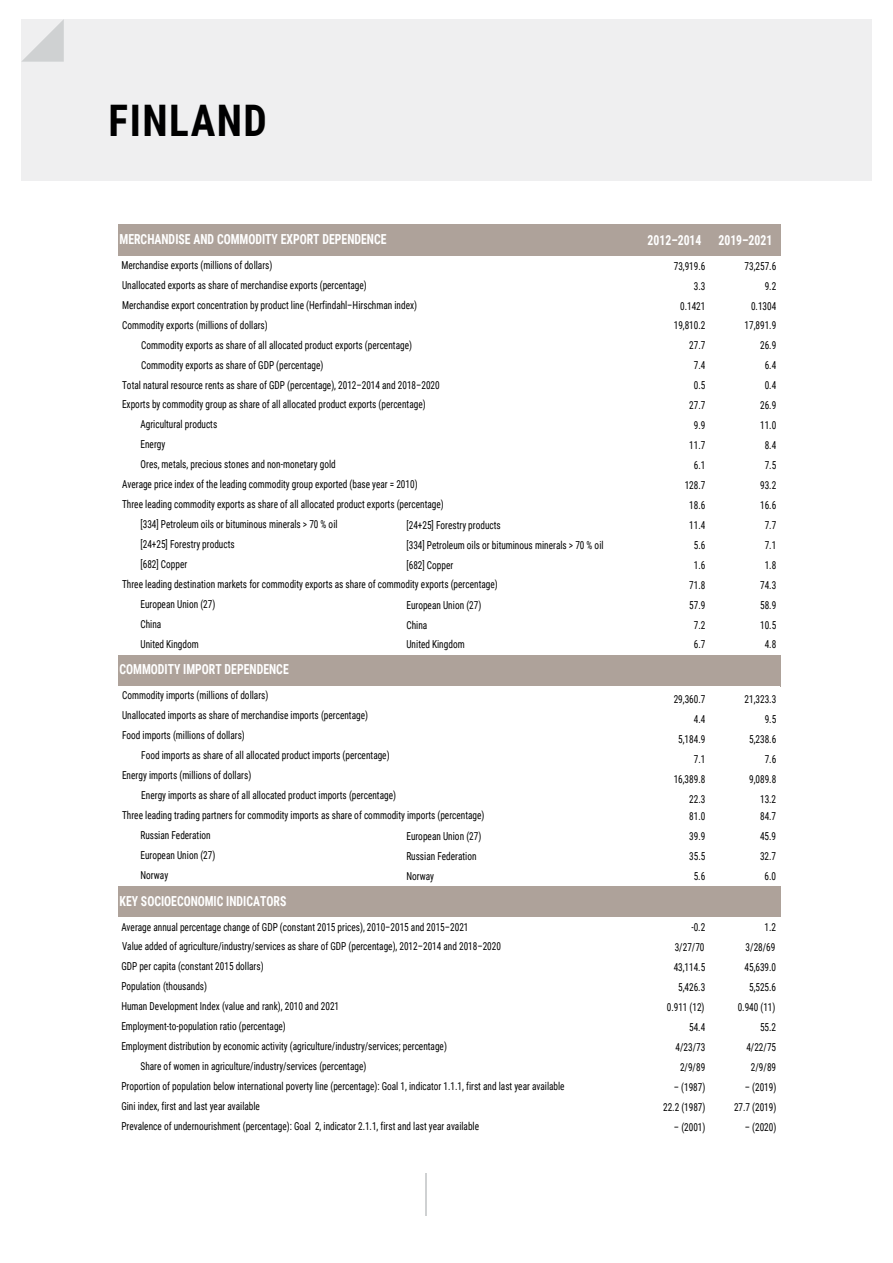
<style>
.page{position:relative;width:893px;height:1263px;background:#fff}
.page>*{position:absolute;margin:0;border:0;box-sizing:border-box;transform-origin:0 0}
.t1{font:700 43.5px "Roboto Condensed";letter-spacing:.035em;color:#000;scale:.95 1}
.t2{font:700 13.8px "Roboto Condensed";color:#fff;scale:.85 1}
.t3{font:10.95px/20px "Roboto Condensed";color:#000;scale:.85 1}
</style>
<div class="page">
<div style="left:425px;top:1174px;width:43px;height:42px;background:linear-gradient(to bottom,#fff,#fff)"></div>
<div style="left:21px;top:19px;width:851px;height:162px;background:#efeff0"></div>
<svg style="left:22px;top:19px;width:42px;height:43px"></svg>
<div style="left:118px;top:225px;width:662px;height:31px;background:#aea29a"></div>
<div style="left:118px;top:654px;width:662px;height:32px;background:#aea29a"></div>
<div style="left:118px;top:886px;width:662px;height:32px;background:#aea29a"></div>
<div style="left:118px;top:917px;width:662px;height:218px;background:#fff"></div>
<div style="left:428px;top:1173px;width:44px;height:45px;background:#fff"></div>
<h1 class="t1" style="left:109px;top:90px;width:168px">FINLAND</h1>
<p class="t2" style="left:120px;top:229px;width:316px">MERCHANDISE AND COMMODITY EXPORT DEPENDENCE</p>
<p class="t2" style="left:648px;top:230px;width:148px">2012–2014 2019–2021</p>
<p class="t3" style="left:674px;top:255px;width:39px">73,919.6</p>
<p class="t3" style="left:745px;top:255px;width:39px">73,257.6</p>
<p class="t3" style="left:694px;top:275px;width:15px">3.3</p>
<p class="t3" style="left:765px;top:275px;width:15px">9.2</p>
<p class="t3" style="left:680px;top:295px;width:31px">0.1421</p>
<p class="t3" style="left:751px;top:295px;width:31px">0.1304</p>
<p class="t3" style="left:674px;top:315px;width:39px">19,810.2</p>
<p class="t3" style="left:745px;top:315px;width:39px">17,891.9</p>
<p class="t3" style="left:689px;top:335px;width:20px">27.7</p>
<p class="t3" style="left:760px;top:335px;width:20px">26.9</p>
<p class="t3" style="left:694px;top:355px;width:15px">7.4</p>
<p class="t3" style="left:765px;top:355px;width:15px">6.4</p>
<p class="t3" style="left:694px;top:375px;width:15px">0.5</p>
<p class="t3" style="left:765px;top:375px;width:15px">0.4</p>
<p class="t3" style="left:689px;top:395px;width:20px">27.7</p>
<p class="t3" style="left:760px;top:395px;width:20px">26.9</p>
<p class="t3" style="left:694px;top:415px;width:15px">9.9</p>
<p class="t3" style="left:760px;top:415px;width:20px">11.0</p>
<p class="t3" style="left:689px;top:435px;width:20px">11.7</p>
<p class="t3" style="left:765px;top:435px;width:15px">8.4</p>
<p class="t3" style="left:694px;top:455px;width:15px">6.1</p>
<p class="t3" style="left:765px;top:455px;width:15px">7.5</p>
<p class="t3" style="left:685px;top:475px;width:26px">128.7</p>
<p class="t3" style="left:760px;top:475px;width:20px">93.2</p>
<p class="t3" style="left:689px;top:495px;width:20px">18.6</p>
<p class="t3" style="left:760px;top:495px;width:20px">16.6</p>
<p class="t3" style="left:121px;top:255px;width:179px">Merchandise exports (millions of dollars)</p>
<p class="t3" style="left:122px;top:275px;width:289px">Unallocated exports as share of merchandise exports (percentage)</p>
<p class="t3" style="left:122px;top:294px;width:349px">Merchandise export concentration by product line (Herfindahl–Hirschman index)</p>
<p class="t3" style="left:122px;top:314px;width:173px">Commodity exports (millions of dollars)</p>
<p class="t3" style="left:141px;top:334px;width:320px">Commodity exports as share of all allocated product exports (percentage)</p>
<p class="t3" style="left:141px;top:354px;width:216px">Commodity exports as share of GDP (percentage)</p>
<p class="t3" style="left:122px;top:374px;width:375px">Total natural resource rents as share of GDP (percentage), 2012–2014 and 2018–2020</p>
<p class="t3" style="left:140px;top:414px;width:92px">Agricultural products</p>
<p class="t3" style="left:122px;top:394px;width:359px">Exports by commodity group as share of all allocated product exports (percentage)</p>
<p class="t3" style="left:140px;top:434px;width:231px">Energy<br>Ores, metals, precious stones and non-monetary gold</p>
<p class="t3" style="left:122px;top:474px;width:349px">Average price index of the leading commodity group exported (base year = 2010)</p>
<p class="t3" style="left:140px;top:494px;width:358px;text-indent:-18px">Three leading commodity exports as share of all allocated product exports (percentage) [334] Petroleum oils or bituminous minerals &gt; 70 % oil<br>[24+25] Forestry products<br>[682] Copper</p>
<p class="t3" style="left:140px;top:593px;width:90px">European Union (27)<br>China<br>United Kingdom</p>
<p class="t3" style="left:406px;top:515px;width:112px">[24+25] Forestry products</p>
<p class="t3" style="left:689px;top:515px;width:20px">11.4</p>
<p class="t3" style="left:765px;top:515px;width:15px">7.7</p>
<p class="t3" style="left:406px;top:534px;width:233px">[334] Petroleum oils or bituminous minerals &gt; 70 % oil</p>
<p class="t3" style="left:694px;top:534px;width:15px">5.6</p>
<p class="t3" style="left:765px;top:534px;width:15px">7.1</p>
<p class="t3" style="left:406px;top:554px;width:57px">[682] Copper</p>
<p class="t3" style="left:694px;top:554px;width:15px">1.6</p>
<p class="t3" style="left:765px;top:554px;width:15px">1.8</p>
<p class="t3" style="left:689px;top:574px;width:20px">71.8</p>
<p class="t3" style="left:760px;top:574px;width:20px">74.3</p>
<p class="t3" style="left:406px;top:594px;width:90px">European Union (27)</p>
<p class="t3" style="left:689px;top:594px;width:20px">57.9</p>
<p class="t3" style="left:760px;top:594px;width:20px">58.9</p>
<p class="t3" style="left:406px;top:614px;width:26px">China</p>
<p class="t3" style="left:694px;top:614px;width:15px">7.2</p>
<p class="t3" style="left:760px;top:614px;width:20px">10.5</p>
<p class="t3" style="left:406px;top:634px;width:70px">United Kingdom</p>
<p class="t3" style="left:694px;top:634px;width:15px">6.7</p>
<p class="t3" style="left:765px;top:634px;width:15px">4.8</p>
<p class="t3" style="left:122px;top:574px;width:443px">Three leading destination markets for commodity exports as share of commodity exports (percentage)</p>
<p class="t2" style="left:120px;top:660px;width:201px">COMMODITY IMPORT DEPENDENCE</p>
<p class="t3" style="left:122px;top:685px;width:174px">Commodity imports (millions of dollars)</p>
<p class="t3" style="left:122px;top:725px;width:146px">Food imports (millions of dollars)</p>
<p class="t3" style="left:141px;top:745px;width:294px">Food imports as share of all allocated product imports (percentage)</p>
<p class="t3" style="left:122px;top:765px;width:153px">Energy imports (millions of dollars)</p>
<p class="t3" style="left:141px;top:785px;width:301px">Energy imports as share of all allocated product imports (percentage)</p>
<p class="t3" style="left:122px;top:705px;width:291px">Unallocated imports as share of merchandise imports (percentage)</p>
<p class="t3" style="left:122px;top:805px;width:428px">Three leading trading partners for commodity imports as share of commodity imports (percentage)</p>
<p class="t3" style="left:674px;top:689px;width:39px">29,360.7</p>
<p class="t3" style="left:745px;top:689px;width:39px">21,323.3</p>
<p class="t3" style="left:694px;top:708px;width:15px">4.4</p>
<p class="t3" style="left:765px;top:708px;width:15px">9.5</p>
<p class="t3" style="left:678px;top:728px;width:33px">5,184.9</p>
<p class="t3" style="left:749px;top:728px;width:33px">5,238.6</p>
<p class="t3" style="left:694px;top:748px;width:15px">7.1</p>
<p class="t3" style="left:765px;top:748px;width:15px">7.6</p>
<p class="t3" style="left:674px;top:768px;width:39px">16,389.8</p>
<p class="t3" style="left:749px;top:768px;width:33px">9,089.8</p>
<p class="t3" style="left:689px;top:788px;width:20px">22.3</p>
<p class="t3" style="left:760px;top:788px;width:20px">13.2</p>
<p class="t3" style="left:689px;top:805px;width:20px">81.0</p>
<p class="t3" style="left:760px;top:805px;width:20px">84.7</p>
<p class="t3" style="left:140px;top:825px;width:90px">Russian Federation<br>European Union (27)<br>Norway</p>
<p class="t2" style="left:120px;top:891px;width:198px">KEY SOCIOECONOMIC INDICATORS</p>
<p class="t3" style="left:406px;top:825px;width:90px">European Union (27)</p>
<p class="t3" style="left:689px;top:825px;width:20px">39.9</p>
<p class="t3" style="left:760px;top:825px;width:20px">45.9</p>
<p class="t3" style="left:406px;top:845px;width:84px">Russian Federation</p>
<p class="t3" style="left:689px;top:845px;width:20px">35.5</p>
<p class="t3" style="left:760px;top:845px;width:20px">32.7</p>
<p class="t3" style="left:406px;top:865px;width:34px">Norway</p>
<p class="t3" style="left:694px;top:865px;width:15px">5.6</p>
<p class="t3" style="left:765px;top:865px;width:15px">6.0</p>
<p class="t3" style="left:121px;top:916px;width:410px">Average annual percentage change of GDP (constant 2015 prices), 2010–2015 and 2015–2021</p>
<p class="t3" style="left:122px;top:936px;width:447px">Value added of agriculture/industry/services as share of GDP (percentage), 2012–2014 and 2018–2020</p>
<p class="t3" style="left:121px;top:956px;width:169px">GDP per capita (constant 2015 dollars)</p>
<p class="t3" style="left:121px;top:976px;width:102px">Population (thousands)</p>
<p class="t3" style="left:121px;top:996px;width:258px">Human Development Index (value and rank), 2010 and 2021</p>
<p class="t3" style="left:121px;top:1016px;width:195px">Employment-to-population ratio (percentage)</p>
<p class="t3" style="left:121px;top:1036px;width:385px">Employment distribution by economic activity (agriculture/industry/services; percentage)</p>
<p class="t3" style="left:140px;top:1056px;width:267px">Share of women in agriculture/industry/services (percentage)</p>
<p class="t3" style="left:121px;top:1076px;width:523px">Proportion of population below international poverty line (percentage): Goal 1, indicator 1.1.1, first and last year available</p>
<p class="t3" style="left:121px;top:1096px;width:165px">Gini index, first and last year available</p>
<p class="t3" style="left:121px;top:1115px;width:422px">Prevalence of undernourishment (percentage): Goal 2, indicator 2.1.1, first and last year available</p>
<p class="t3" style="left:691px;top:917px;width:18px">-0.2</p>
<p class="t3" style="left:765px;top:917px;width:15px">1.2</p>
<p class="t3" style="left:675px;top:937px;width:37px">3/27/70</p>
<p class="t3" style="left:746px;top:937px;width:37px">3/28/69</p>
<p class="t3" style="left:674px;top:957px;width:39px">43,114.5</p>
<p class="t3" style="left:744px;top:957px;width:39px">45,639.0</p>
<p class="t3" style="left:678px;top:977px;width:33px">5,426.3</p>
<p class="t3" style="left:749px;top:977px;width:33px">5,525.6</p>
<p class="t3" style="left:667px;top:997px;width:46px">0.911 (12)</p>
<p class="t3" style="left:738px;top:997px;width:46px">0.940 (11)</p>
<p class="t3" style="left:689px;top:1017px;width:20px">54.4</p>
<p class="t3" style="left:760px;top:1017px;width:20px">55.2</p>
<p class="t3" style="left:675px;top:1037px;width:37px">4/23/73</p>
<p class="t3" style="left:746px;top:1037px;width:37px">4/22/75</p>
<p class="t3" style="left:680px;top:1057px;width:31px">2/9/89</p>
<p class="t3" style="left:751px;top:1057px;width:31px">2/9/89</p>
<p class="t3" style="left:674px;top:1076px;width:39px">– (1987)</p>
<p class="t3" style="left:745px;top:1076px;width:39px">– (2019)</p>
<p class="t3" style="left:663px;top:1096px;width:51px">22.2 (1987)</p>
<p class="t3" style="left:734px;top:1096px;width:51px">27.7 (2019)</p>
<p class="t3" style="left:674px;top:1116px;width:39px">– (2001)</p>
<p class="t3" style="left:745px;top:1116px;width:39px">– (2020)</p>
</div>
